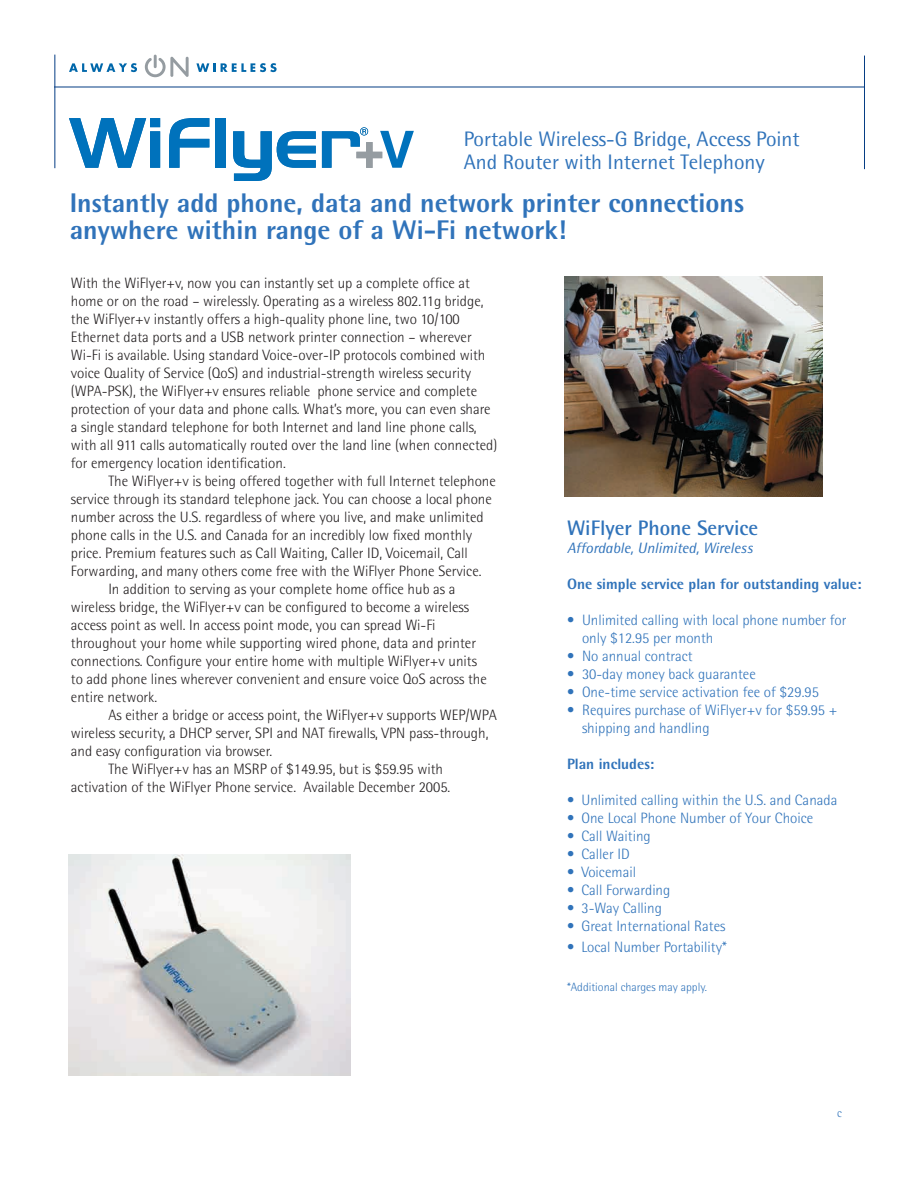
<style>
.page{position:relative;width:918px;height:1188px;background:#fff}
.page>*{position:absolute;margin:0;border:0;box-sizing:border-box;transform-origin:0 0}
.t1{font:800 27px/27px "Rotis Semi Sans";color:#3073ba}
.t2{font:21px/22.5px "Rotis Semi Sans";color:#3073ba}
.t3{font:700 21px "Rotis Semi Sans";color:#3073ba}
.t4{font:300 15px/18px "Rotis Semi Sans";color:#231f20}
.t5{font:300 15px/18px "Rotis Semi Sans";color:#3073ba}
.t6{font:800 15px "Rotis Semi Sans";color:#3073ba}
.t7{font:italic 15px "Rotis Semi Sans";color:#3073ba}
.t8{font:300 12px "Rotis Semi Sans";color:#3073ba}
</style>
<div class="page">
<hr style="left:54px;top:87px;width:810px;height:1px;background:#053d84">
<hr style="left:54px;top:55px;width:1px;height:113px;background:#053d84">
<hr style="left:864px;top:56px;width:1px;height:113px;background:#053d84">
<svg style="left:145px;top:55px;width:44px;height:22px"></svg>
<svg style="left:196px;top:63px;width:81px;height:9px"></svg>
<svg style="left:69px;top:63px;width:68px;height:9px"></svg>
<svg style="left:69px;top:118px;width:91px;height:50px"></svg>
<svg style="left:169px;top:118px;width:40px;height:50px"></svg>
<div style="left:215px;top:118px;width:10px;height:50px;background:#0072bc"></div>
<svg style="left:233px;top:131px;width:83px;height:50px"></svg>
<svg style="left:322px;top:127px;width:92px;height:41px"></svg>
<img style="left:565px;top:277px;width:258px;height:219px">
<img style="left:69px;top:854px;width:282px;height:222px">
<h2 class="t2" style="left:464px;top:127px;width:337px">Portable Wireless-G Bridge, Access Point<br>And Router with Internet Telephony</h2>
<h1 class="t1" style="left:70px;top:189px;width:676px">Instantly add phone, data and network printer connections anywhere within range of a Wi-Fi network!</h1>
<p class="t4" style="left:71px;top:274px;width:428px">With the WiFlyer+v, now you can instantly set up a complete office at home or on the road – wirelessly. Operating as a wireless 802.11g bridge, the WiFlyer+v instantly offers a high-quality phone line, two 10/100<br>Ethernet data ports and a USB network printer connection – wherever Wi-Fi is available. Using standard Voice-over-IP protocols combined with voice Quality of Service (QoS) and industrial-strength wireless security (WPA-PSK), the WiFlyer+v ensures reliable phone service and complete protection of your data and phone calls. What’s more, you can even share a single standard telephone for both Internet and land line phone calls, with all 911 calls automatically routed over the land line (when connected) for emergency location identification.</p>
<p class="t4" style="left:108px;top:472px;width:389px">The WiFlyer+v is being offered together with full Internet telephone</p>
<p class="t4" style="left:71px;top:490px;width:423px">service through its standard telephone jack. You can choose a local phone</p>
<p class="t4" style="left:71px;top:508px;width:414px">number across the U.S. regardless of where you live, and make unlimited</p>
<p class="t4" style="left:71px;top:526px;width:403px">phone calls in the U.S. and Canada for an incredibly low fixed monthly</p>
<p class="t4" style="left:71px;top:544px;width:399px">price. Premium features such as Call Waiting, Caller ID, Voicemail, Call</p>
<p class="t4" style="left:71px;top:562px;width:412px">Forwarding, and many others come free with the WiFlyer Phone Service.</p>
<p class="t4" style="left:108px;top:580px;width:349px">In addition to serving as your complete home office hub as a</p>
<p class="t4" style="left:71px;top:598px;width:400px">wireless bridge, the WiFlyer+v can be configured to become a wireless</p>
<p class="t4" style="left:71px;top:616px;width:366px">access point as well. In access point mode, you can spread Wi-Fi</p>
<p class="t4" style="left:71px;top:634px;width:407px">throughout your home while supporting wired phone, data and printer</p>
<p class="t4" style="left:71px;top:652px;width:408px">connections. Configure your entire home with multiple WiFlyer+v units</p>
<p class="t4" style="left:71px;top:670px;width:417px">to add phone lines wherever convenient and ensure voice QoS across the</p>
<p class="t4" style="left:71px;top:688px;width:88px">entire network.</p>
<p class="t4" style="left:108px;top:706px;width:390px">As either a bridge or access point, the WiFlyer+v supports WEP/WPA</p>
<p class="t4" style="left:71px;top:724px;width:419px">wireless security, a DHCP server, SPI and NAT firewalls, VPN pass-through,</p>
<p class="t4" style="left:71px;top:742px;width:203px">and easy configuration via browser.</p>
<p class="t4" style="left:108px;top:760px;width:336px">The WiFlyer+v has an MSRP of $149.95, but is $59.95 with</p>
<p class="t4" style="left:71px;top:778px;width:381px">activation of the WiFlyer Phone service. Available December 2005.</p>
<h2 class="t3" style="left:567px;top:515px;width:193px">WiFlyer Phone Service</h2>
<p class="t7" style="left:567px;top:539px;width:187px">Affordable, Unlimited, Wireless</p>
<p class="t6" style="left:567px;top:574px;width:296px">One simple service plan for outstanding value:</p>
<p class="t5" style="left:582px;top:611px;width:266px;text-indent:-15px">• Unlimited calling with local phone number for only $12.95 per month</p>
<p class="t5" style="left:567px;top:647px;width:127px">• No annual contract</p>
<p class="t5" style="left:567px;top:665px;width:190px">• 30-day money back guarantee</p>
<p class="t5" style="left:567px;top:683px;width:253px">• One-time service activation fee of $29.95</p>
<p class="t5" style="left:582px;top:701px;width:257px;text-indent:-15px">• Requires purchase of WiFlyer+v for $59.95 + shipping and handling</p>
<p class="t6" style="left:567px;top:754px;width:89px">Plan includes:</p>
<p class="t5" style="left:567px;top:791px;width:272px">• Unlimited calling within the U.S. and Canada</p>
<p class="t5" style="left:567px;top:809px;width:248px">• One Local Phone Number of Your Choice</p>
<p class="t5" style="left:567px;top:827px;width:85px">• Call Waiting</p>
<p class="t5" style="left:567px;top:845px;width:64px">• Caller ID</p>
<p class="t5" style="left:567px;top:863px;width:71px">• Voicemail</p>
<p class="t5" style="left:567px;top:881px;width:105px">• Call Forwarding</p>
<p class="t5" style="left:567px;top:899px;width:97px">• 3-Way Calling</p>
<p class="t5" style="left:567px;top:917px;width:160px">• Great International Rates</p>
<p class="t5" style="left:567px;top:938px;width:161px">• Local Number Portability*</p>
<p class="t8" style="left:567px;top:980px;width:142px">*Additional charges may apply.</p>
<p class="t8" style="left:837px;top:1106px;width:6px">c</p>
</div>
